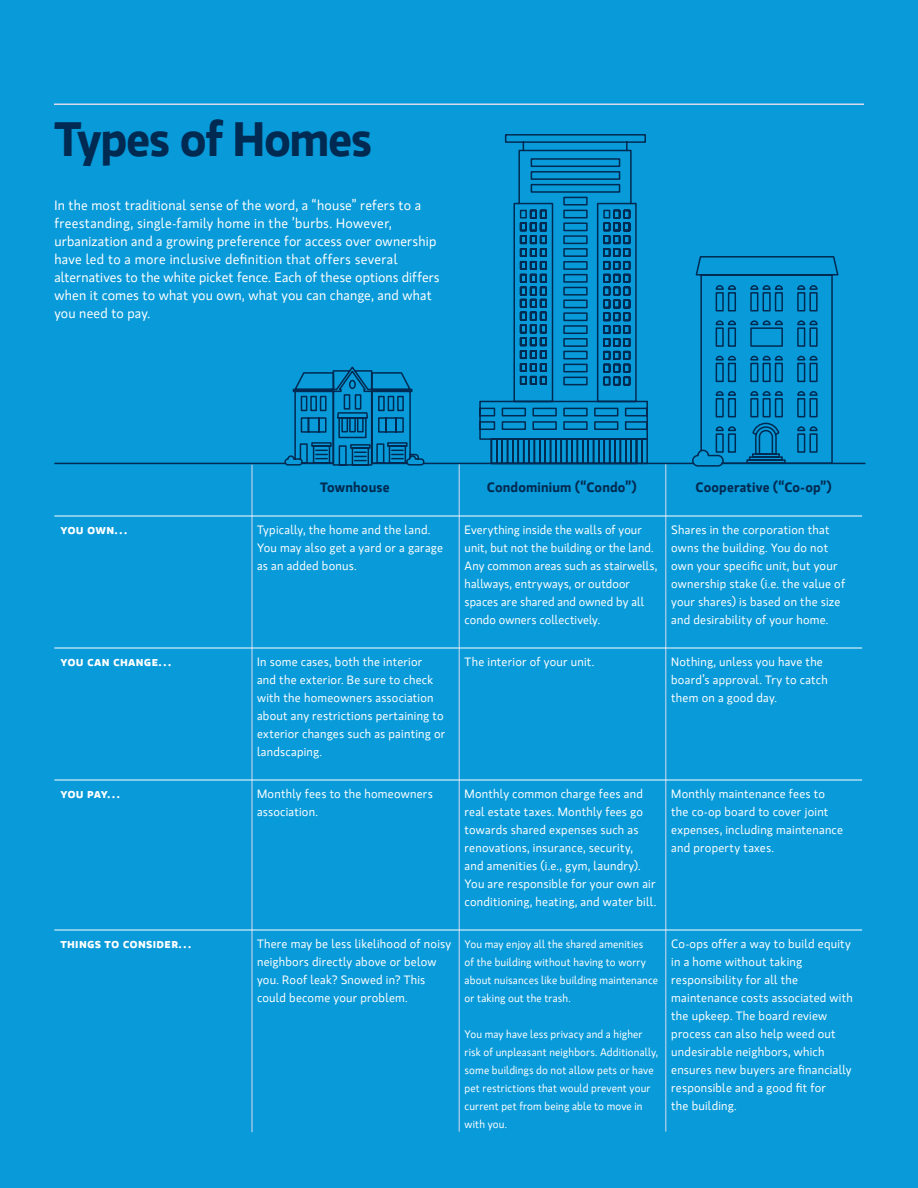
<style>
.page{position:relative;width:918px;height:1188px;background:#089ad9}
.page>*{position:absolute;margin:0;border:0;box-sizing:border-box;transform-origin:0 0}
.t1{font:700 48px "MS Gloriola II Std";letter-spacing:-.03em;color:#002a51}
.t2{font:13.5px/18px "MS Gloriola II Std";letter-spacing:.015em;color:#fff}
.t3{font:700 13.5px "MS Gloriola II Std";letter-spacing:.01em;color:#002a51}
.t4{font:700 13.5px "MS Gloriola II Std";letter-spacing:.03em;color:#fff}
.t5{font:12px/18px "MS Gloriola II Std";letter-spacing:.02em;color:#fff}
.t6{font:10.8px/18px "MS Gloriola II Std";letter-spacing:.015em;color:#fff}
</style>
<div class="page">
<hr style="left:54px;top:104px;width:810px;height:1px;background:#d9daed">
<svg style="left:479px;top:133px;width:170px;height:332px;background:#0682bc"></svg>
<hr style="left:252px;top:465px;width:1px;height:667px;background:#d9daed">
<hr style="left:666px;top:464px;width:1px;height:668px;background:#d9daed">
<hr style="left:459px;top:464px;width:1px;height:668px;background:#d9daed">
<hr style="left:54px;top:516px;width:197px;height:1px;background:#fff">
<hr style="left:251px;top:516px;width:208px;height:1px;background:#fff">
<hr style="left:459px;top:516px;width:206px;height:1px;background:#fff">
<hr style="left:665px;top:516px;width:197px;height:1px;background:#fff">
<hr style="left:54px;top:648px;width:197px;height:1px;background:#fff">
<hr style="left:251px;top:648px;width:208px;height:1px;background:#fff">
<hr style="left:459px;top:648px;width:206px;height:1px;background:#fff">
<hr style="left:665px;top:648px;width:197px;height:1px;background:#fff">
<hr style="left:54px;top:780px;width:197px;height:1px;background:#fff">
<hr style="left:251px;top:780px;width:208px;height:1px;background:#fff">
<hr style="left:459px;top:780px;width:206px;height:1px;background:#fff">
<hr style="left:665px;top:780px;width:197px;height:1px;background:#fff">
<hr style="left:54px;top:930px;width:197px;height:1px;background:#fff">
<hr style="left:251px;top:930px;width:208px;height:1px;background:#fff">
<hr style="left:459px;top:930px;width:206px;height:1px;background:#fff">
<hr style="left:665px;top:930px;width:197px;height:1px;background:#fff">
<hr style="left:54px;top:463px;width:811px;height:1px;background:#002a51">
<svg style="left:284px;top:365px;width:141px;height:101px;background:#057eb7"></svg>
<svg style="left:691px;top:255px;width:149px;height:212px;background:#0688c3"></svg>
<h1 class="t1" style="left:54px;top:105px;width:320px">Types of Homes</h1>
<p class="t2" style="left:54px;top:196px;width:387px">In the most traditional sense of the word, a “house” refers to a freestanding, single-family home in the ’burbs. However, urbanization and a growing preference for access over ownership have led to a more inclusive definition that offers several alternatives to the white picket fence. Each of these options differs when it comes to what you own, what you can change, and what you need to pay.</p>
<p class="t3" style="left:320px;top:478px;width:71px">Townhouse</p>
<p class="t3" style="left:487px;top:478px;width:152px">Condominium (“Condo”)</p>
<p class="t3" style="left:696px;top:478px;width:138px">Cooperative (“Co-op”)</p>
<p class="t4" style="left:60px;top:520px;width:69px">you own…</p>
<p class="t5" style="left:257px;top:521px;width:187px">Typically, the home and the land.<br>You may also get a yard or a garage as an added bonus.</p>
<p class="t5" style="left:465px;top:521px;width:194px">Everything inside the walls of your unit, but not the building or the land.<br>Any common areas such as stairwells, hallways, entryways, or outdoor spaces are shared and owned by all condo owners collectively.</p>
<p class="t5" style="left:671px;top:521px;width:175px">Shares in the corporation that owns the building. You do not own your specific unit, but your ownership stake (i.e. the value of your shares) is based on the size and desirability of your home.</p>
<p class="t4" style="left:60px;top:652px;width:112px">you can change…</p>
<p class="t5" style="left:257px;top:653px;width:190px">In some cases, both the interior<br>and the exterior. Be sure to check with the homeowners association about any restrictions pertaining to exterior changes such as painting or landscaping.</p>
<p class="t5" style="left:465px;top:653px;width:131px">The interior of your unit.</p>
<p class="t5" style="left:671px;top:653px;width:158px">Nothing, unless you have the board’s approval. Try to catch them on a good day.</p>
<p class="t4" style="left:60px;top:784px;width:61px">you pay…</p>
<p class="t5" style="left:257px;top:785px;width:177px">Monthly fees to the homeowners association.</p>
<p class="t5" style="left:465px;top:785px;width:193px">Monthly common charge fees and real estate taxes. Monthly fees go towards shared expenses such as renovations, insurance, security,<br>and amenities (i.e., gym, laundry).<br>You are responsible for your own air conditioning, heating, and water bill.</p>
<p class="t5" style="left:671px;top:785px;width:173px">Monthly maintenance fees to the co-op board to cover joint expenses, including maintenance and property taxes.</p>
<p class="t4" style="left:60px;top:934px;width:133px">things to consider…</p>
<p class="t5" style="left:257px;top:935px;width:196px">There may be less likelihood of noisy neighbors directly above or below you. Roof leak? Snowed in? This could become your problem.</p>
<p class="t6" style="left:465px;top:935px;width:195px">You may enjoy all the shared amenities<br>of the building without having to worry about nuisances like building maintenance or taking out the trash.</p>
<p class="t6" style="left:465px;top:1025px;width:195px">You may have less privacy and a higher risk of unpleasant neighbors. Additionally, some buildings do not allow pets or have pet restrictions that would prevent your current pet from being able to move in with you.</p>
<p class="t5" style="left:671px;top:935px;width:183px">Co-ops offer a way to build equity in a home without taking responsibility for all the maintenance costs associated with the upkeep. The board review process can also help weed out undesirable neighbors, which ensures new buyers are financially responsible and a good fit for<br>the building.</p>
</div>
